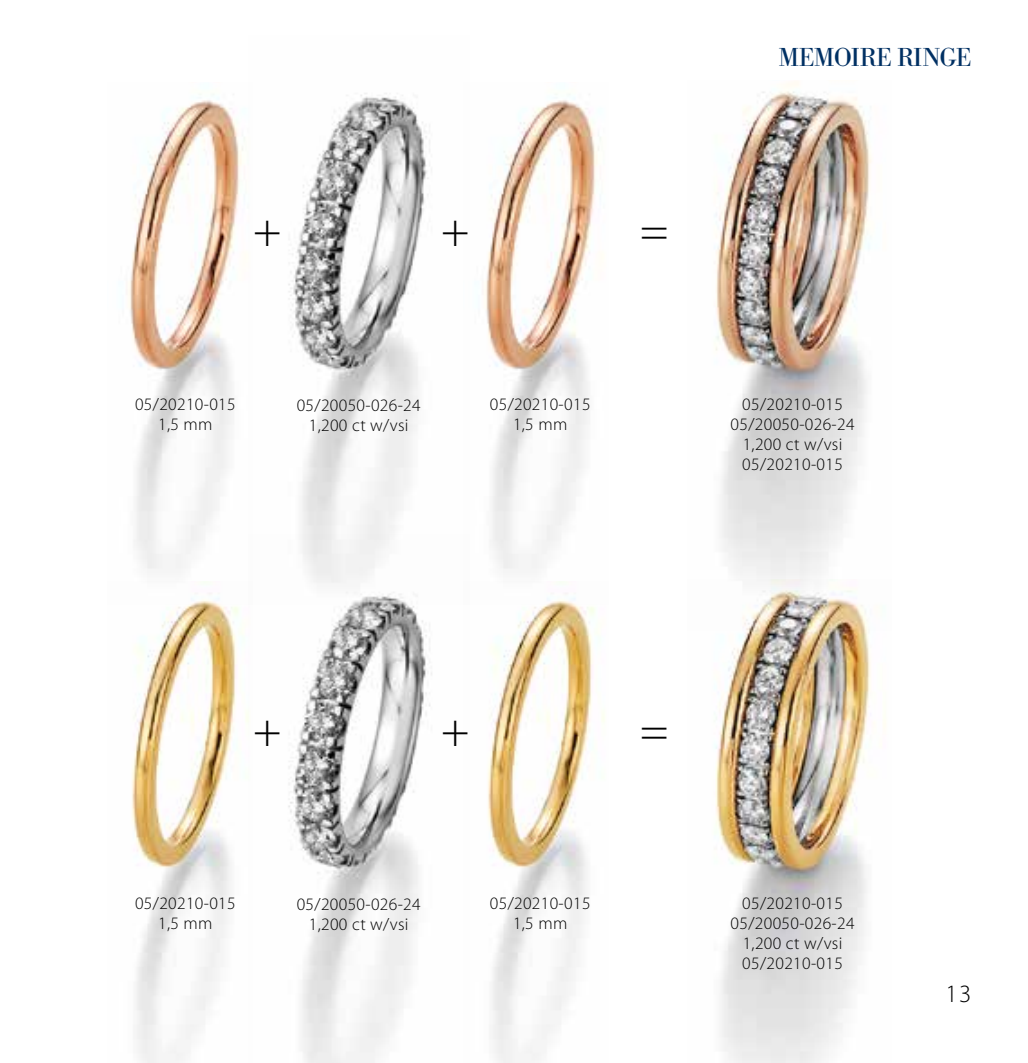
<style>
.page{position:relative;width:1028px;height:1063px;background:#fff}
.page>*{position:absolute;margin:0;border:0;box-sizing:border-box;transform-origin:0 0}
.t1{font:300 47.5px "Myriad Pro";color:#000}
.t2{font:25.5px "IBM Final Bodoni Text";letter-spacing:-.015em;color:#003063}
.t3{font:300 25px "Myriad Pro";color:#000}
.t4{font:300 17.5px/20px "Myriad Pro";letter-spacing:.02em;color:#000;text-align:center}
</style>
<div class="page">
<img style="left:488px;top:605px;width:117px;height:458px">
<img style="left:288px;top:93px;width:142px;height:442px">
<img style="left:128px;top:97px;width:117px;height:472px">
<img style="left:484px;top:97px;width:117px;height:508px">
<img style="left:715px;top:81px;width:157px;height:498px">
<img style="left:288px;top:535px;width:144px;height:528px">
<img style="left:132px;top:582px;width:117px;height:481px">
<img style="left:714px;top:579px;width:172px;height:484px">
<h1 class="t1" style="left:253px;top:204px;width:30px">+</h1>
<h1 class="t1" style="left:441px;top:204px;width:30px">+</h1>
<h1 class="t1" style="left:640px;top:204px;width:30px">=</h1>
<h2 class="t2" style="left:778px;top:42px;width:194px">MEMOIRE RINGE</h2>
<p class="t4" style="left:135px;top:394px;width:102px">05/20210-015<br>1,5 mm</p>
<p class="t4" style="left:490px;top:394px;width:102px">05/20210-015<br>1,5 mm</p>
<p class="t4" style="left:297px;top:395px;width:125px">05/20050-026-24<br>1,200 ct w/vsi</p>
<p class="t4" style="left:730px;top:394px;width:125px">05/20210-015<br>05/20050-026-24<br>1,200 ct w/vsi<br>05/20210-015</p>
<h1 class="t1" style="left:253px;top:704px;width:30px">+</h1>
<h1 class="t1" style="left:441px;top:704px;width:30px">+</h1>
<h1 class="t1" style="left:640px;top:704px;width:30px">=</h1>
<p class="t4" style="left:135px;top:894px;width:102px">05/20210-015<br>1,5 mm</p>
<p class="t4" style="left:490px;top:894px;width:102px">05/20210-015<br>1,5 mm</p>
<p class="t4" style="left:297px;top:894px;width:125px">05/20050-026-24<br>1,200 ct w/vsi</p>
<p class="t4" style="left:730px;top:894px;width:125px">05/20210-015<br>05/20050-026-24<br>1,200 ct w/vsi<br>05/20210-015</p>
<h3 class="t3" style="left:945px;top:980px;width:27px">13</h3>
</div>
